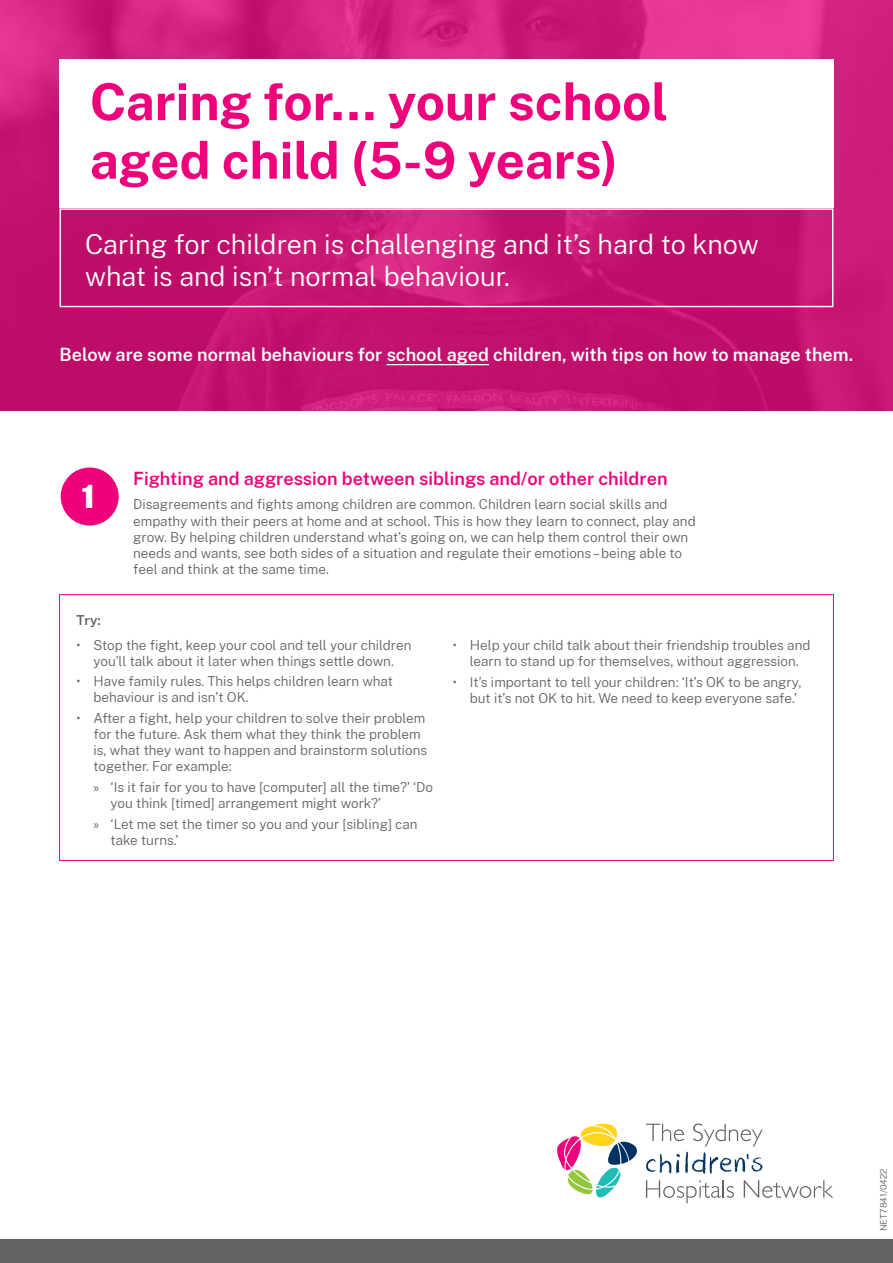
<style>
.page{position:relative;width:893px;height:1263px;background:#fff}
.page>*{position:absolute;margin:0;border:0;box-sizing:border-box;transform-origin:0 0}
.t1{font:700 51px/58.5px "Public Sans";color:#ed027c}
.t2{font:900 31.5px "Public Sans";color:#fff}
.t3{font:300 27px/32.4px "Public Sans";color:#fff}
.t4{font:600 18px "Public Sans";color:#fff}
.t5{font:600 18px "Public Sans";color:#ed027c}
.t6{font:300 13.5px/16.2px "Public Sans";color:#636366}
.t7{font:600 13.5px "Public Sans";color:#636366}
.t8{font:300 9px "Public Sans";color:#636366}
.s1{font-family:"Myriad Pro";font-weight:400}
</style>
<div class="page">
<div style="left:0;top:1239px;width:893px;height:24px;background:#636366"></div>
<svg style="left:557px;top:1123px;width:80px;height:75px"></svg>
<svg style="left:646px;top:1180px;width:88px;height:23px"></svg>
<svg style="left:744px;top:1180px;width:89px;height:18px"></svg>
<svg style="left:646px;top:1123px;width:117px;height:51px"></svg>
<svg style="left:0;top:0;width:893px;height:410px;fill:#c3146f"></svg>
<div style="left:60px;top:208px;width:773px;height:99px;border:1px solid #fff"></div>
<hr style="left:387px;top:364px;width:102px;height:1px;background:#fff">
<div style="left:59px;top:60px;width:775px;height:148px;background:#fff"></div>
<div style="left:59px;top:594px;width:775px;height:267px;border:1px solid #ed027c"></div>
<div style="left:61px;top:467px;width:58px;height:58px;background:#ed027c;border-radius:50%"></div>
<h1 class="t1" style="left:90px;top:69px;width:580px">Caring for… your school aged child (5-9 years)</h1>
<h3 class="t3" style="left:85px;top:226px;width:675px">Caring for children is challenging and it’s hard to know what is and isn’t normal behaviour.</h3>
<h3 class="t4" style="left:60px;top:342px;width:795px">Below are some normal behaviours for school aged children, with tips on how to manage them.</h3>
<h2 class="t2" style="left:81px;top:472px;width:16px">1</h2>
<h3 class="t5" style="left:133px;top:465px;width:536px">Fighting and aggression between siblings and/or other children</h3>
<p class="t6" style="left:133px;top:496px;width:564px">Disagreements and fights among children are common. Children learn social skills and empathy with their peers at home and at school. This is how they learn to connect, play and grow. By helping children understand what’s going on, we can help them control their own needs and wants, see both sides of a situation and regulate their emotions – being able to feel and think at the same time.</p>
<p class="t7" style="left:77px;top:610px;width:26px">Try:</p>
<p class="t6" style="left:77px;top:636px;width:336px;text-align:center">• Stop the fight, keep your cool and tell your children you’ll talk about it later when things settle down.</p>
<p class="t6" style="left:94px;top:673px;width:301px;text-indent:-17px">• Have family rules. This helps children learn what behaviour is and isn’t OK.</p>
<p class="t6" style="left:94px;top:709px;width:335px;text-indent:-17px">• After a fight, help your children to solve their problem for the future. Ask them what they think the problem is, what they want to happen and brainstorm solutions together. For example:</p>
<p class="t6" style="left:111px;top:778px;width:324px;text-indent:-17px"><span class="s1">»</span> ‘Is it fair for you to have [computer] all the time?’ ‘Do you think [timed] arrangement might work?’</p>
<p class="t6" style="left:111px;top:815px;width:308px;text-indent:-17px"><span class="s1">»</span> ‘Let me set the timer so you and your [sibling] can take turns.’</p>
<p class="t6" style="left:453px;top:636px;width:359px;text-align:center">• Help your child talk about their friendship troubles and learn to stand up for themselves, without aggression.</p>
<p class="t6" style="left:470px;top:673px;width:333px;text-indent:-17px">• It’s important to tell your children: ‘It’s OK to be angry, but it’s not OK to hit. We need to keep everyone safe.’</p>
<p class="t8" style="left:877px;top:1231px;width:64px;rotate:-90deg">NET7841/0422</p>
</div>
